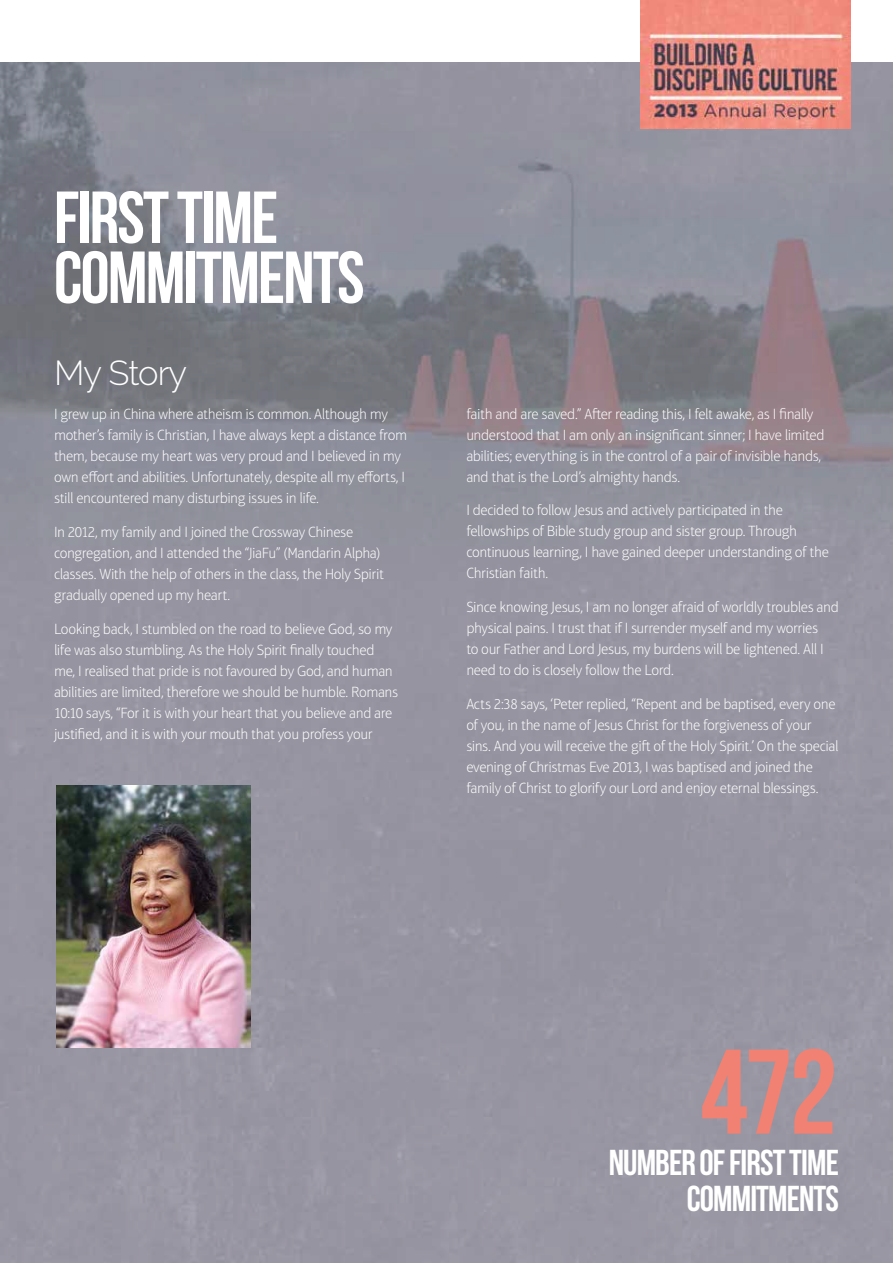
<style>
.page{position:relative;width:893px;height:1263px;background:#fff}
.page>*{position:absolute;margin:0;border:0;box-sizing:border-box;transform-origin:0 0}
.t1{font:120px "Bebas Neue";color:#f08173}
.t2{font:73.5px/60px "Bebas Neue";letter-spacing:-.025em;color:#fff}
.t3{font:36px/36px "Bebas Neue";letter-spacing:-.025em;color:#fff;text-align:right}
.t4{font:300 34.5px "Raleway";letter-spacing:-.025em;color:#fff}
.t5{font:100 15px/21px "Aptifer Sans LT Pro";letter-spacing:-.03em;color:#fff}
</style>
<div class="page">
<img style="left:0;top:62px;width:893px;height:1201px">
<img style="left:640px;top:0;width:210px;height:129px">
<img style="left:56px;top:785px;width:195px;height:262px">
<h2 class="t2" style="left:54px;top:187px;width:312px">FIRST TIME<br>COMMITMENTS</h2>
<h3 class="t4" style="left:54px;top:353px;width:135px">My Story</h3>
<p class="t5" style="left:54px;top:404px;width:355px">I grew up in China where atheism is common. Although my mother’s family is Christian, I have always kept a distance from them, because my heart was very proud and I believed in my own effort and abilities. Unfortunately, despite all my efforts, I still encountered many disturbing issues in life.</p>
<p class="t5" style="left:54px;top:521px;width:332px">In 2012, my family and I joined the Crossway Chinese congregation, and I attended the “JiaFu” (Mandarin Alpha) classes. With the help of others in the class, the Holy Spirit gradually opened up my heart.</p>
<p class="t5" style="left:54px;top:618px;width:346px">Looking back, I stumbled on the road to believe God, so my life was also stumbling. As the Holy Spirit finally touched me, I realised that pride is not favoured by God, and human abilities are limited, therefore we should be humble. Romans 10:10 says, “For it is with your heart that you believe and are justified, and it is with your mouth that you profess your</p>
<p class="t5" style="left:466px;top:403px;width:360px">faith and are saved.” After reading this, I felt awake, as I finally understood that I am only an insignificant sinner; I have limited abilities; everything is in the control of a pair of invisible hands, and that is the Lord’s almighty hands.</p>
<p class="t5" style="left:466px;top:500px;width:364px">I decided to follow Jesus and actively participated in the fellowships of Bible study group and sister group. Through continuous learning, I have gained deeper understanding of the Christian faith.</p>
<p class="t5" style="left:466px;top:597px;width:374px">Since knowing Jesus, I am no longer afraid of worldly troubles and physical pains. I trust that if I surrender myself and my worries<br>to our Father and Lord Jesus, my burdens will be lightened. All I need to do is closely follow the Lord.</p>
<p class="t5" style="left:466px;top:693px;width:374px">Acts 2:38 says, ‘Peter replied, “Repent and be baptised, every one of you, in the name of Jesus Christ for the forgiveness of your sins. And you will receive the gift of the Holy Spirit.’ On the special evening of Christmas Eve 2013, I was baptised and joined the family of Christ to glorify our Lord and enjoy eternal blessings.</p>
<h1 class="t1" style="left:700px;top:1026px;width:138px">472</h1>
<h3 class="t3" style="left:609px;top:1144px;width:232px">NUMBER OF FIRST TIME<br>COMMITMENTS</h3>
</div>
